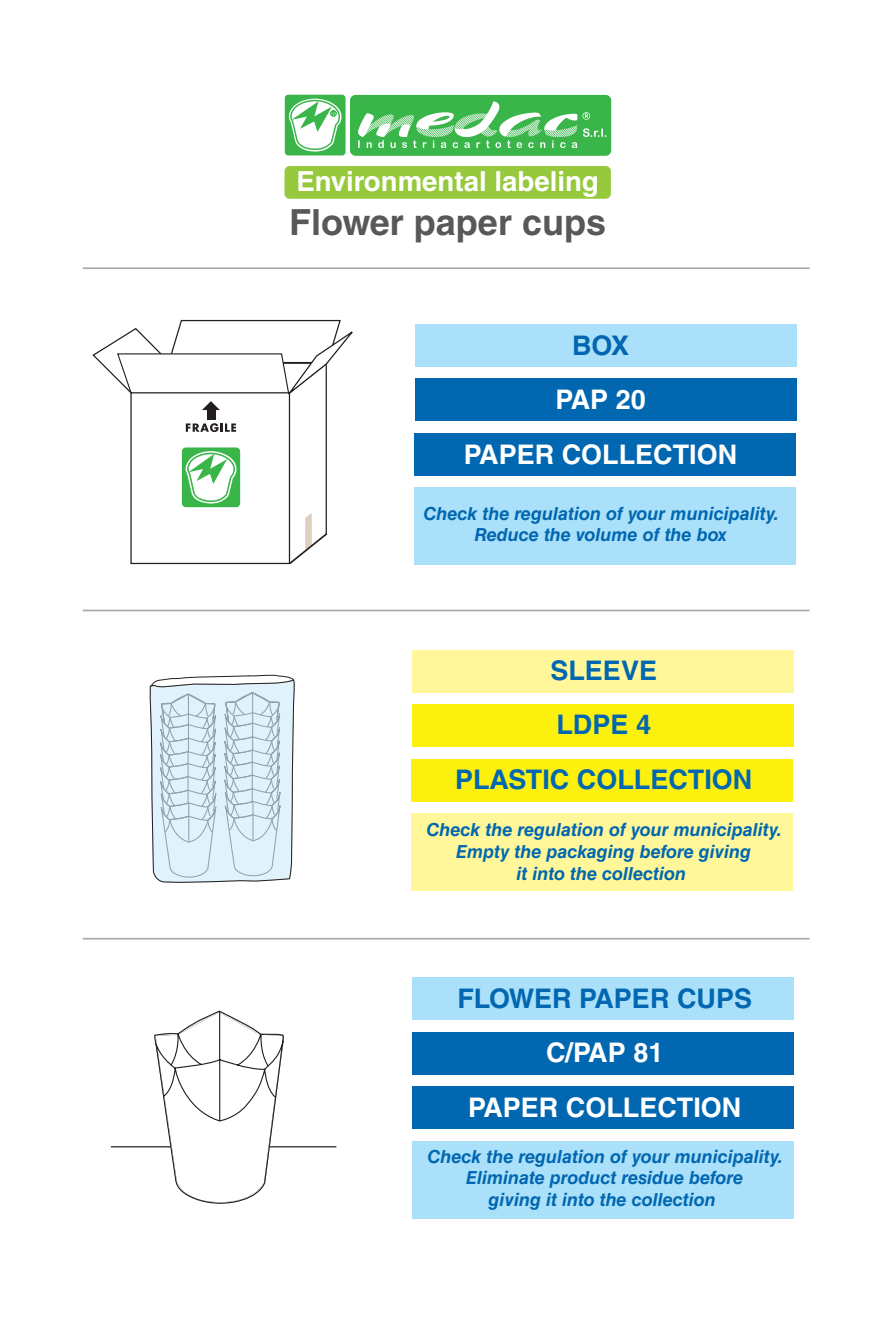
<style>
.page{position:relative;width:893px;height:1340px;background:#fff}
.page>*{position:absolute;margin:0;border:0;box-sizing:border-box;transform-origin:0 0}
.t1{font:700 36px "Helvetica LT Std";color:#57585a}
.t2{font:700 27.68px "Helvetica LT Std";color:#fff}
.t3{font:700 27px/54.4px "Helvetica LT Std";color:#0167b0;text-align:center}
.t4{font:700 27px/54.9px "Helvetica LT Std";color:#fff;text-align:center}
.t5{font:italic 700 18px/21.6px "Helvetica LT Std";color:#0167b0;text-align:center}
</style>
<div class="page">
<div style="left:412px;top:649px;width:381px;height:43px;background:#fff79a"></div>
<div style="left:412px;top:704px;width:381px;height:42px;background:#fcf00f"></div>
<div style="left:412px;top:758px;width:381px;height:43px;background:#fcf00f"></div>
<div style="left:412px;top:813px;width:381px;height:77px;background:#fff79a"></div>
<div style="left:415px;top:324px;width:381px;height:43px;background:#aae0f9"></div>
<div style="left:415px;top:378px;width:381px;height:43px;background:#0167b0"></div>
<div style="left:415px;top:433px;width:381px;height:43px;background:#0167b0"></div>
<div style="left:415px;top:487px;width:381px;height:78px;background:#aae0f9"></div>
<div style="left:412px;top:977px;width:382px;height:43px;background:#aae0f9"></div>
<div style="left:413px;top:1032px;width:381px;height:42px;background:#0167b0"></div>
<div style="left:412px;top:1086px;width:381px;height:43px;background:#0167b0"></div>
<div style="left:412px;top:1141px;width:381px;height:77px;background:#aae0f9"></div>
<hr style="left:83px;top:609px;width:727px;height:2px;background:#a8a9ad">
<hr style="left:83px;top:937px;width:727px;height:2px;background:#a8a9ad">
<hr style="left:83px;top:267px;width:727px;height:2px;background:#a8a9ad">
<svg style="left:92px;top:319px;width:261px;height:246px"></svg>
<div style="left:130px;top:392px;width:160px;height:172px;border:1px solid #231f20"></div>
<hr style="left:111px;top:1146px;width:225px;height:1px;background:#231f20">
<svg style="left:154px;top:1010px;width:130px;height:194px"></svg>
<svg style="left:149px;top:674px;width:146px;height:266px"></svg>
<div style="left:285px;top:95px;width:61px;height:60px;border:4px solid #3ab54a"></div>
<div style="left:352px;top:97px;width:257px;height:57px;background:#3ab54a;border-radius:3px"></div>
<div style="left:350px;top:95px;width:261px;height:61px;border:4px solid #3ab54a;border-radius:3px"></div>
<svg style="left:358px;top:101px;width:248px;height:47px"></svg>
<svg style="left:289px;top:99px;width:52px;height:52px"></svg>
<div style="left:284px;top:166px;width:327px;height:33px;background:#96c93c;border-radius:5px"></div>
<h2 class="t2" style="left:297px;top:164px;width:304px">Environmental labeling</h2>
<h1 class="t1" style="left:289px;top:201px;width:318px">Flower paper cups</h1>
<h3 class="t3" style="left:572px;top:317px;width:59px">BOX</h3>
<h3 class="t4" style="left:464px;top:371px;width:275px">PAP 20<br>PAPER COLLECTION</h3>
<p class="t5" style="left:423px;top:502px;width:357px">Check the regulation of your municipality.<br>Reduce the volume of the box</p>
<h3 class="t3" style="left:455px;top:643px;width:299px">SLEEVE<br>LDPE 4<br>PLASTIC COLLECTION</h3>
<p class="t5" style="left:427px;top:819px;width:357px">Check the regulation of your municipality.<br>Empty the packaging before giving<br>it into the collection</p>
<h3 class="t3" style="left:457px;top:970px;width:296px">FLOWER PAPER CUPS</h3>
<h3 class="t4" style="left:468px;top:1025px;width:275px">C/PAP 81<br>PAPER COLLECTION</h3>
<p class="t5" style="left:427px;top:1145px;width:357px">Check the regulation of your municipality.<br>Eliminate product residue before<br>giving it into the collection</p>
</div>
